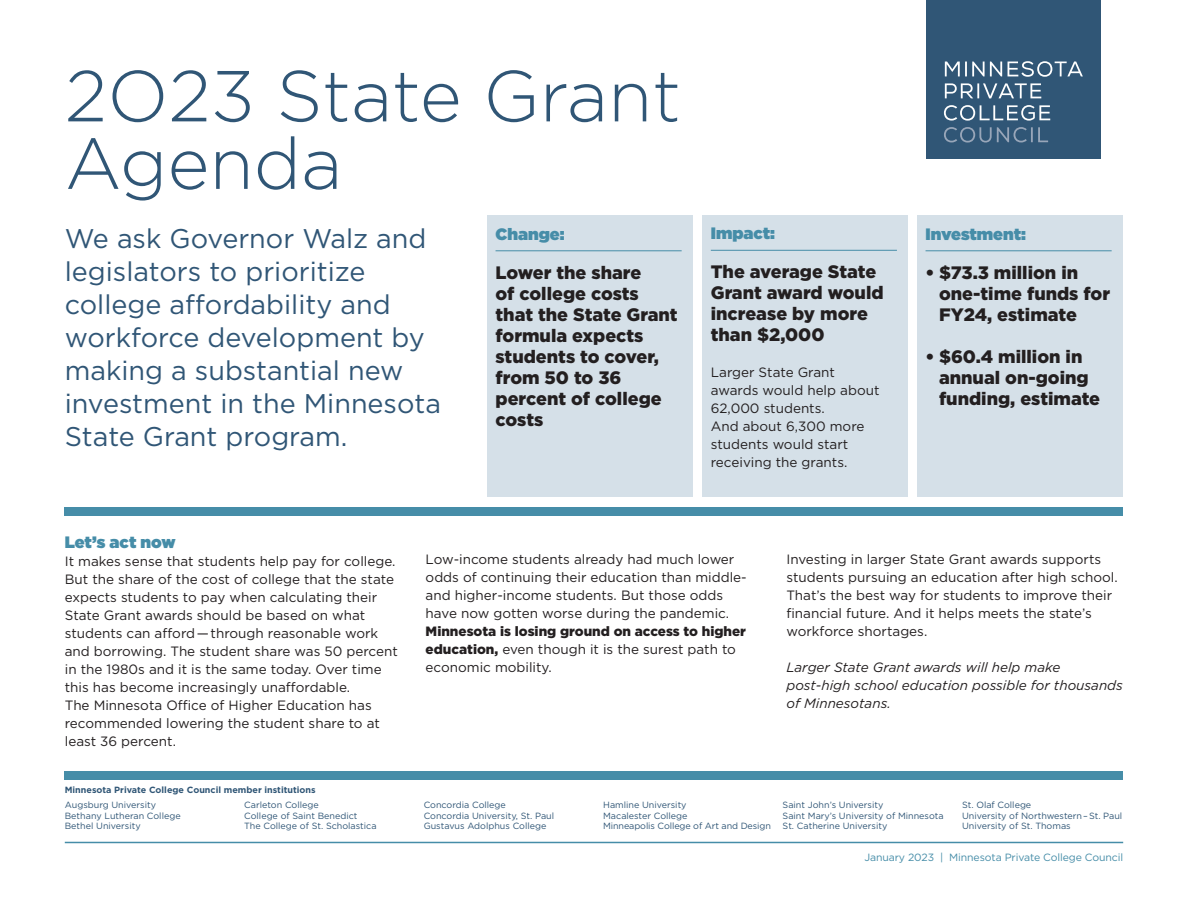
<style>
.page{position:relative;width:1188px;height:918px;background:#fff}
.page>*{position:absolute;margin:0;border:0;box-sizing:border-box;transform-origin:0 0}
.t1{font:300 72px "Gotham";color:#305676}
.t2{font:27px/33px "Gotham";color:#305676}
.t3{font:900 18px/21px "Gotham";color:#231f20}
.t4{font:900 16.5px "Gotham";color:#468da8}
.t5{font:13.5px/18px "Gotham";color:#231f20}
.t6{font:italic 13.5px/18px "Gotham";color:#231f20}
.t7{font:10.5px "Gotham";letter-spacing:-.01em;color:#468da8}
.t8{font:9px "Gotham";color:#305676}
.t9{font:700 9px "Gotham";color:#305676}
.s1{font-weight:900}
</style>
<div class="page">
<div style="left:487px;top:216px;width:206px;height:281px;background:#d5e0e8"></div>
<hr style="left:496px;top:250px;width:186px;height:1px;background:#468da8">
<div style="left:702px;top:215px;width:206px;height:282px;background:#d5e0e8"></div>
<hr style="left:711px;top:250px;width:186px;height:1px;background:#468da8">
<div style="left:917px;top:216px;width:206px;height:281px;background:#d5e0e8"></div>
<hr style="left:926px;top:250px;width:186px;height:1px;background:#468da8">
<div style="left:65px;top:507px;width:1058px;height:9px;background:#468da8"></div>
<div style="left:65px;top:771px;width:1058px;height:9px;background:#468da8"></div>
<div style="left:926px;top:0;width:175px;height:159px;background:#305676"></div>
<svg style="left:945px;top:61px;width:138px;height:16px"></svg>
<svg style="left:945px;top:83px;width:96px;height:15px"></svg>
<svg style="left:944px;top:105px;width:106px;height:16px"></svg>
<svg style="left:944px;top:127px;width:104px;height:16px"></svg>
<hr style="left:65px;top:842px;width:1058px;height:1px;background:#468da8">
<p class="t1" style="left:65px;top:57px;width:618px">2O23 State Grant</p>
<p class="t1" style="left:65px;top:124px;width:279px">Agenda</p>
<p class="t2" style="left:65px;top:222px;width:378px">We ask Governor Walz and legislators to prioritize college affordability and workforce development by making a substantial new investment in the Minnesota<br>State Grant program.</p>
<p class="t4" style="left:496px;top:222px;width:71px">Change:</p>
<p class="t3" style="left:496px;top:262px;width:184px">Lower the share<br>of college costs that the State Grant formula expects students to cover, from 50 to 36 percent of college costs</p>
<p class="t4" style="left:711px;top:222px;width:66px">Impact:</p>
<p class="t3" style="left:711px;top:261px;width:174px">The average State<br>Grant award would increase by more than $2,000</p>
<p class="t5" style="left:711px;top:364px;width:170px">Larger State Grant awards would help about<br>62,000 students.<br>And about 6,300 more students would start receiving the grants.</p>
<p class="t4" style="left:926px;top:222px;width:102px">Investment:</p>
<p class="t3" style="left:939px;top:262px;width:173px;text-indent:-14px">• $73.3 million in one-time funds for<br>FY24, estimate</p>
<p class="t3" style="left:939px;top:346px;width:163px;text-indent:-14px">• $60.4 million in annual on-going funding, estimate</p>
<p class="t4" style="left:65px;top:530px;width:112px">Let’s act now</p>
<p class="t5" style="left:65px;top:552px;width:335px">It makes sense that students help pay for college.<br>But the share of the cost of college that the state expects students to pay when calculating their State Grant awards should be based on what students can afford—through reasonable work and borrowing. The student share was 50 percent in the 1980s and it is the same today. Over time this has become increasingly unaffordable.<br>The Minnesota Office of Higher Education has recommended lowering the student share to at least 36 percent.</p>
<p class="t5" style="left:426px;top:550px;width:323px">Low-income students already had much lower odds of continuing their education than middle&shy;and higher-income students. But those odds have now gotten worse during the pandemic.<br><span class="s1">Minnesota is losing ground on access to higher education,</span> even though it is the surest path to economic mobility.</p>
<p class="t5" style="left:786px;top:550px;width:333px">Investing in larger State Grant awards supports students pursuing an education after high school.<br>That’s the best way for students to improve their financial future. And it helps meets the state’s workforce shortages.</p>
<p class="t6" style="left:786px;top:658px;width:338px">Larger State Grant awards will help make post-high school education possible for thousands of Minnesotans.</p>
<p class="t9" style="left:65px;top:785px;width:252px">Minnesota Private College Council member institutions</p>
<p class="t8" style="left:65px;top:800px;width:93px">Augsburg University</p>
<p class="t8" style="left:65px;top:811px;width:117px">Bethany Lutheran College</p>
<p class="t8" style="left:65px;top:821px;width:77px">Bethel University</p>
<p class="t8" style="left:244px;top:800px;width:76px">Carleton College</p>
<p class="t8" style="left:244px;top:811px;width:115px">College of Saint Benedict</p>
<p class="t8" style="left:244px;top:821px;width:134px">The College of St. Scholastica</p>
<p class="t8" style="left:424px;top:800px;width:84px">Concordia College</p>
<p class="t8" style="left:424px;top:811px;width:132px">Concordia University, St. Paul</p>
<p class="t8" style="left:424px;top:821px;width:124px">Gustavus Adolphus College</p>
<p class="t8" style="left:603px;top:800px;width:85px">Hamline University</p>
<p class="t8" style="left:603px;top:811px;width:86px">Macalester College</p>
<p class="t8" style="left:603px;top:821px;width:169px">Minneapolis College of Art and Design</p>
<p class="t8" style="left:962px;top:800px;width:71px">St. Olaf College</p>
<p class="t8" style="left:962px;top:811px;width:162px">University of Northwestern–St. Paul</p>
<p class="t8" style="left:962px;top:821px;width:110px">University of St. Thomas</p>
<p class="t7" style="left:864px;top:851px;width:260px">January 2023 | Minnesota Private College Council</p>
<p class="t8" style="left:783px;top:800px;width:102px">Saint John’s University</p>
<p class="t8" style="left:783px;top:811px;width:163px">Saint Mary’s University of Minnesota</p>
<p class="t8" style="left:783px;top:821px;width:106px">St. Catherine University</p>
</div>
